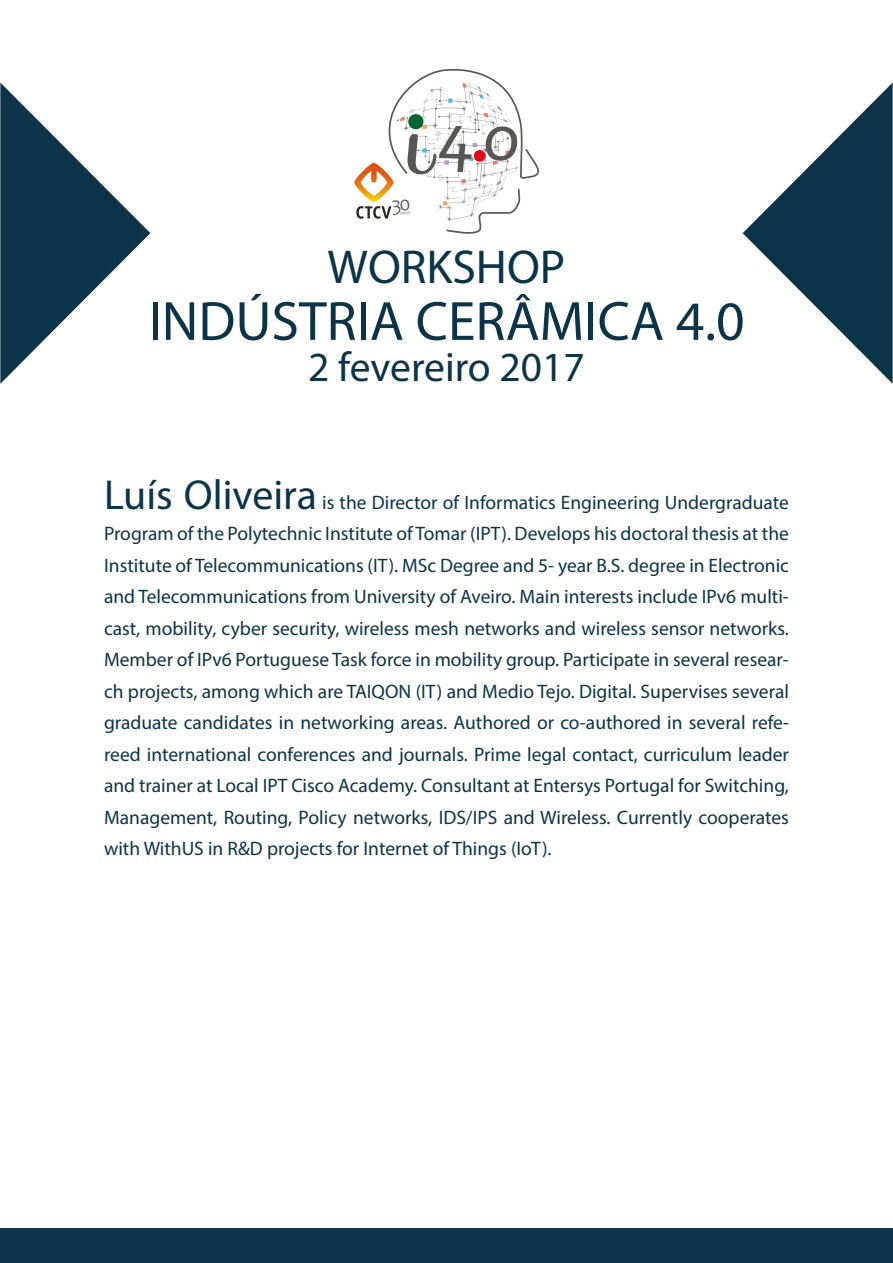
<style>
.page{position:relative;width:893px;height:1263px;background:#fff}
.page>*{position:absolute;margin:0;border:0;box-sizing:border-box;transform-origin:0 0}
.t1{font:55.65px "Myriad Pro";color:#0c3448}
.t2{font:47.7px "Myriad Pro";color:#0c3448}
.t3{font:41.55px "Myriad Pro";color:#0c3448}
.t4{font:19.5px/31.5px "Myriad Pro";color:#0c3448;text-align:justify}
.s1{font-size:42px}
</style>
<div class="page">
<div style="left:0;top:1228px;width:893px;height:35px;background:#0c3448"></div>
<svg style="left:743px;top:83px;width:150px;height:301px"></svg>
<svg style="left:0;top:83px;width:150px;height:301px"></svg>
<svg style="left:354px;top:69px;width:185px;height:165px"></svg>
<h2 class="t2" style="left:328px;top:238px;width:239px">WORKSHOP</h2>
<h1 class="t1" style="left:148px;top:287px;width:598px">INDÚSTRIA CERÂMICA 4.0</h1>
<h3 class="t3" style="left:308px;top:342px;width:278px">2 fevereiro 2017</h3>
<p class="t4" style="left:104px;top:486px;width:686px"><span class="s1">Luís Oliveira</span> is the Director of Informatics Engineering Undergraduate Program of the Polytechnic Institute of Tomar (IPT). Develops his doctoral thesis at the Institute of Telecommunications (IT). MSc Degree and 5- year B.S. degree in Electronic and Telecommunications from University of Aveiro. Main interests include IPv6 multi&shy;cast, mobility, cyber security, wireless mesh networks and wireless sensor networks.<br>Member of IPv6 Portuguese Task force in mobility group. Participate in several resear&shy;ch projects, among which are TAIQON (IT) and Medio Tejo. Digital. Supervises several graduate candidates in networking areas. Authored or co-authored in several refe&shy;reed international conferences and journals. Prime legal contact, curriculum leader and trainer at Local IPT Cisco Academy. Consultant at Entersys Portugal for Switching, Management, Routing, Policy networks, IDS/IPS and Wireless. Currently cooperates with WithUS in R&amp;D projects for Internet of Things (IoT).</p>
</div>
